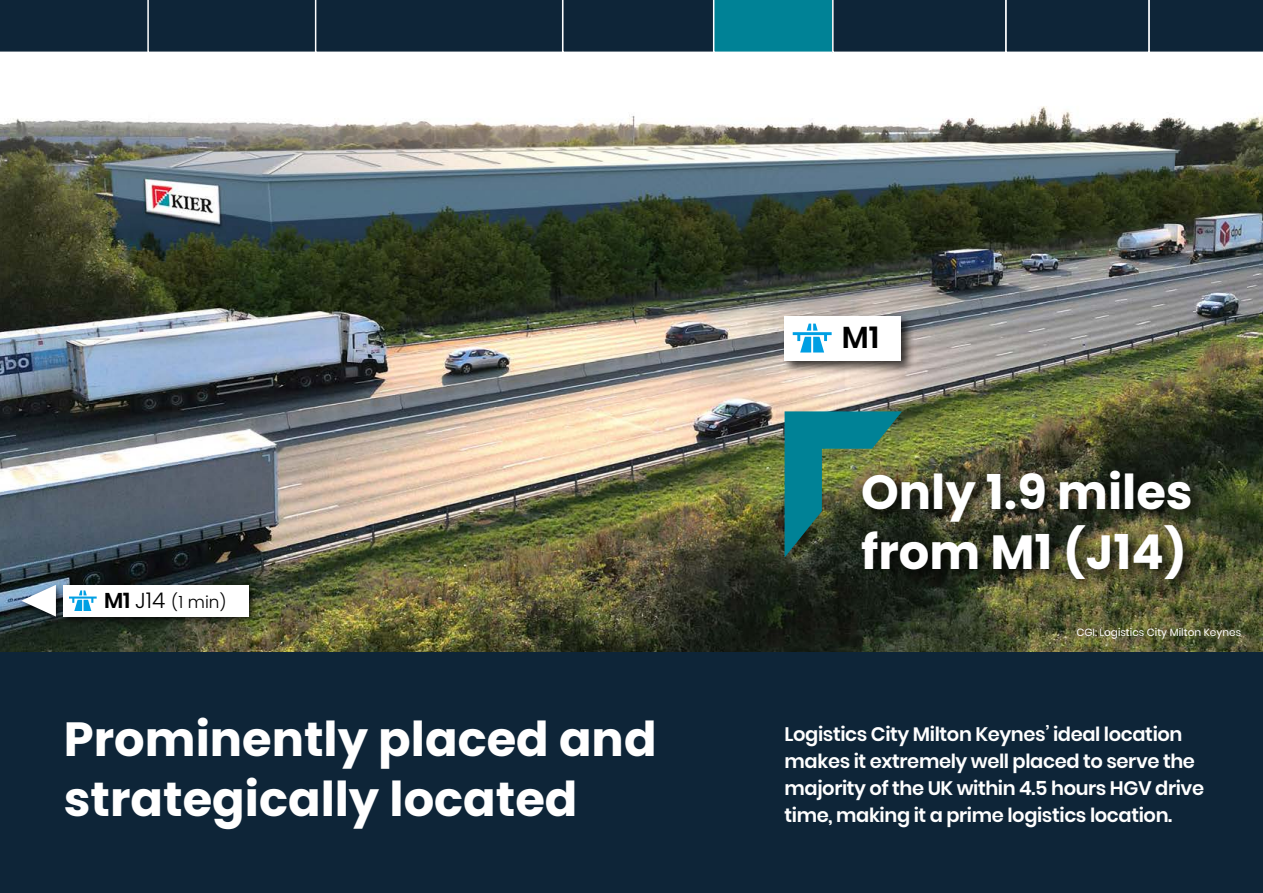
<style>
.page{position:relative;width:1263px;height:893px;background:#fff}
.page>*{position:absolute;margin:0;border:0;box-sizing:border-box;transform-origin:0 0}
.t1{font:700 48px/60px "Poppins";color:#fff}
.t2{font:600 30.3px "Poppins";color:#000}
.t3{font:600 19.5px/27px "Poppins";letter-spacing:-.02em;color:#fff}
.t4{font:300 16.8px "Poppins";color:#000}
.t5{font:10.5px "Poppins";color:#fff}
.s1{font-weight:600;font-size:21.6px}
.s2{font-size:21.6px}
</style>
<div class="page">
<img style="left:0;top:106px;width:1263px;height:547px">
<div style="left:0;top:653px;width:1263px;height:240px;background:#0e2538"></div>
<div style="left:859px;top:468px;width:347px;height:126px;background:#000;opacity:.75"></div>
<img style="left:784px;top:411px;width:118px;height:146px">
<div style="left:782px;top:313px;width:133px;height:62px;background:#000;opacity:.75"></div>
<div style="left:784px;top:316px;width:117px;height:44px;background:#fff"></div>
<svg style="left:793px;top:324px;width:39px;height:28px"></svg>
<div style="left:17px;top:580px;width:242px;height:46px;background:#000;opacity:.75"></div>
<div style="left:63px;top:585px;width:186px;height:32px;background:#fff"></div>
<svg style="left:69px;top:590px;width:28px;height:21px"></svg>
<svg style="left:21px;top:585px;width:35px;height:32px"></svg>
<svg style="left:0;top:0;width:1263px;height:53px;background:#153547"></svg>
<h2 class="t2" style="left:842px;top:319px;width:39px">M1</h2>
<p class="t4" style="left:104px;top:592px;width:124px"><span class="s1">M1</span> <span class="s2">J14</span> (1 min)</p>
<h1 class="t1" style="left:861px;top:462px;width:333px">Only 1.9 miles from M1 (J14)</h1>
<p class="t5" style="left:1076px;top:626px;width:166px">CGI: Logistics City Milton Keynes</p>
<h1 class="t1" style="left:64px;top:710px;width:594px">Prominently placed and strategically located</h1>
<p class="t3" style="left:784px;top:721px;width:421px">Logistics City Milton Keynes’ ideal location makes it extremely well placed to serve the majority of the UK within 4.5 hours HGV drive time, making it a prime logistics location.</p>
</div>
